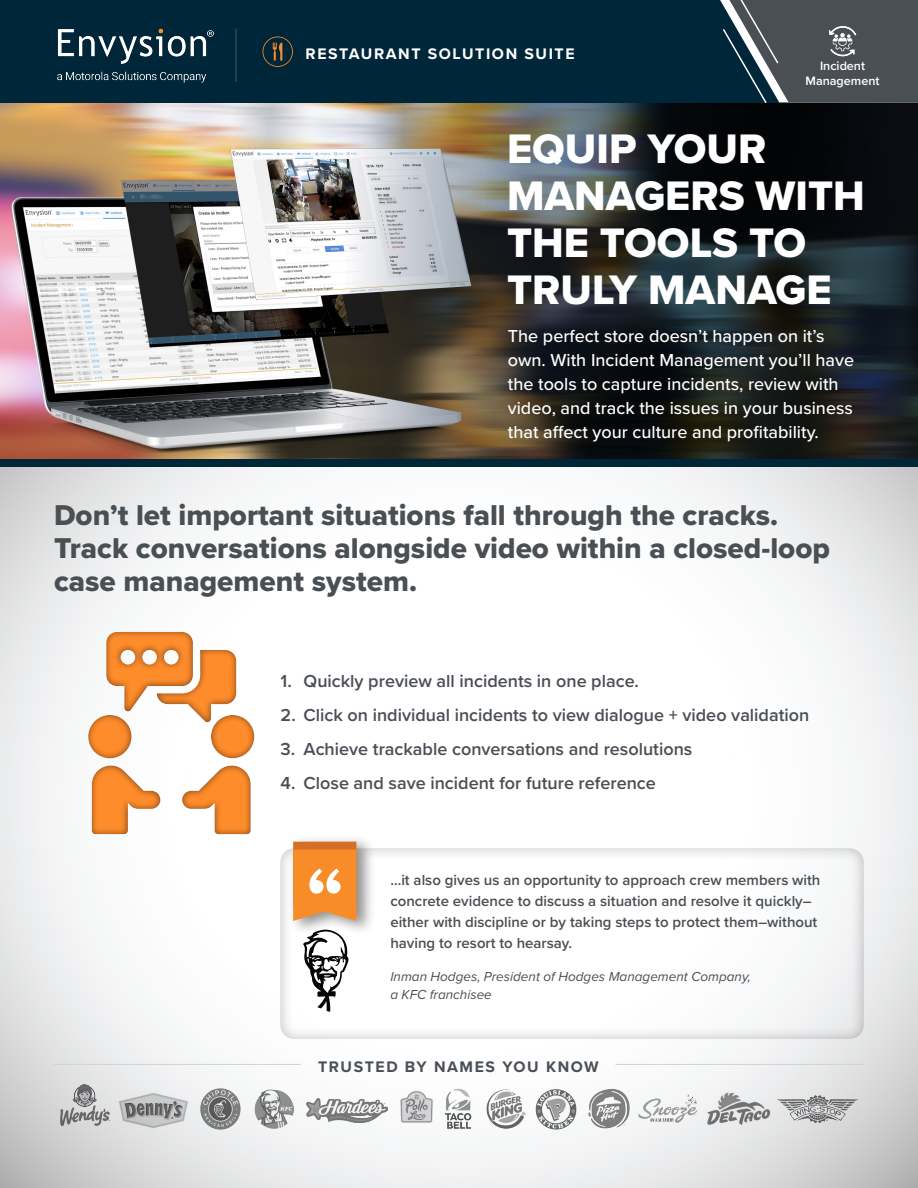
<style>
.page{position:relative;width:918px;height:1188px;background:#fff}
.page>*{position:absolute;margin:0;border:0;box-sizing:border-box;transform-origin:0 0}
.t1{font:42.75px/47px "Proxima Nova Extrabld";color:#fff}
.t2{font:29.7px/32.7px "Proxima Nova Extrabld";color:#4a4f54}
.t3{font:600 18px "Proxima Nova";color:#4a4f55}
.t4{font:500 18px/24px "Proxima Nova";color:#fff}
.t5{font:700 15.9px "Proxima Nova";letter-spacing:.1em;color:#fff}
.t6{font:700 15.9px "Proxima Nova";letter-spacing:.1em;color:#4a4f55}
.t7{font:600 15px/21px "Proxima Nova";color:#4a4f54}
.t8{font:italic 13.5px/18px "Proxima Nova";color:#4a4f54}
.t9{font:600 12.6px/15.1px "Proxima Nova";color:#fff;text-align:center}
</style>
<div class="page">
<img style="left:0;top:467px;width:918px;height:721px">
<img style="left:0;top:102px;width:189px;height:358px">
<div style="left:279px;top:843px;width:585px;height:197px;background:#231f20;opacity:.3"></div>
<div style="left:289px;top:835px;width:87px;height:101px;background:#231f20;opacity:.5"></div>
<svg style="left:293px;top:842px;width:63px;height:79px;background:#f09644"></svg>
<svg style="left:303px;top:930px;width:45px;height:82px"></svg>
<img style="left:189px;top:102px;width:729px;height:358px">
<hr style="left:53px;top:1064px;width:248px;height:1px;background:#d1d2d4">
<hr style="left:615px;top:1064px;width:248px;height:1px;background:#d1d2d4">
<div style="left:0;top:0;width:918px;height:102px;background:#00263a"></div>
<hr style="left:235px;top:29px;width:2px;height:53px;background:#2c506a">
<div style="left:0;top:460px;width:918px;height:7px;background:#00263a"></div>
<svg style="left:263px;top:36px;width:30px;height:31px"></svg>
<div style="left:87px;top:631px;width:168px;height:204px;background:#231f20;opacity:.57"></div>
<svg style="left:666px;top:0;width:252px;height:104px"></svg>
<img style="left:57px;top:28px;width:157px;height:55px">
<img style="left:199px;top:1088px;width:42px;height:42px">
<img style="left:255px;top:1089px;width:38px;height:39px">
<img style="left:440px;top:1088px;width:36px;height:42px">
<img style="left:486px;top:1090px;width:39px;height:38px">
<img style="left:399px;top:1091px;width:34px;height:33px">
<img style="left:535px;top:1089px;width:42px;height:42px">
<img style="left:706px;top:1092px;width:66px;height:34px">
<img style="left:116px;top:1092px;width:76px;height:38px">
<img style="left:60px;top:1085px;width:50px;height:41px">
<img style="left:777px;top:1095px;width:80px;height:28px">
<img style="left:588px;top:1087px;width:43px;height:43px">
<img style="left:307px;top:1098px;width:80px;height:24px">
<svg style="left:638px;top:1094px;width:59px;height:29px"></svg>
<p class="t5" style="left:306px;top:42px;width:271px">RESTAURANT SOLUTION SUITE</p>
<p class="t9" style="left:806px;top:58px;width:76px">Incident<br>Management</p>
<p class="t1" style="left:507px;top:124px;width:359px">EQUIP YOUR<br>MANAGERS WITH<br>THE TOOLS TO<br>TRULY MANAGE</p>
<p class="t4" style="left:508px;top:323px;width:348px">The perfect store doesn’t happen on it’s own. With Incident Management you’ll have the tools to capture incidents, review with video, and track the issues in your business that affect your culture and profitability.</p>
<p class="t2" style="left:54px;top:499px;width:778px">Don’t let important situations fall through the cracks.<br>Track conversations alongside video within a closed-loop case management system.</p>
<p class="t3" style="left:281px;top:668px;width:360px">1. Quickly preview all incidents in one place.</p>
<p class="t3" style="left:281px;top:702px;width:530px">2. Click on individual incidents to view dialogue + video validation</p>
<p class="t3" style="left:281px;top:736px;width:413px">3. Achieve trackable conversations and resolutions</p>
<p class="t3" style="left:281px;top:769px;width:377px">4. Close and save incident for future reference</p>
<p class="t7" style="left:390px;top:869px;width:432px">...it also gives us an opportunity to approach crew members with concrete evidence to discuss a situation and resolve it quickly– either with discipline or by taking steps to protect them–without having to resort to hearsay.</p>
<p class="t8" style="left:390px;top:968px;width:362px">Inman Hodges, President of Hodges Management Company, a KFC franchisee</p>
<p class="t6" style="left:318px;top:1055px;width:282px">TRUSTED BY NAMES YOU KNOW</p>
</div>
